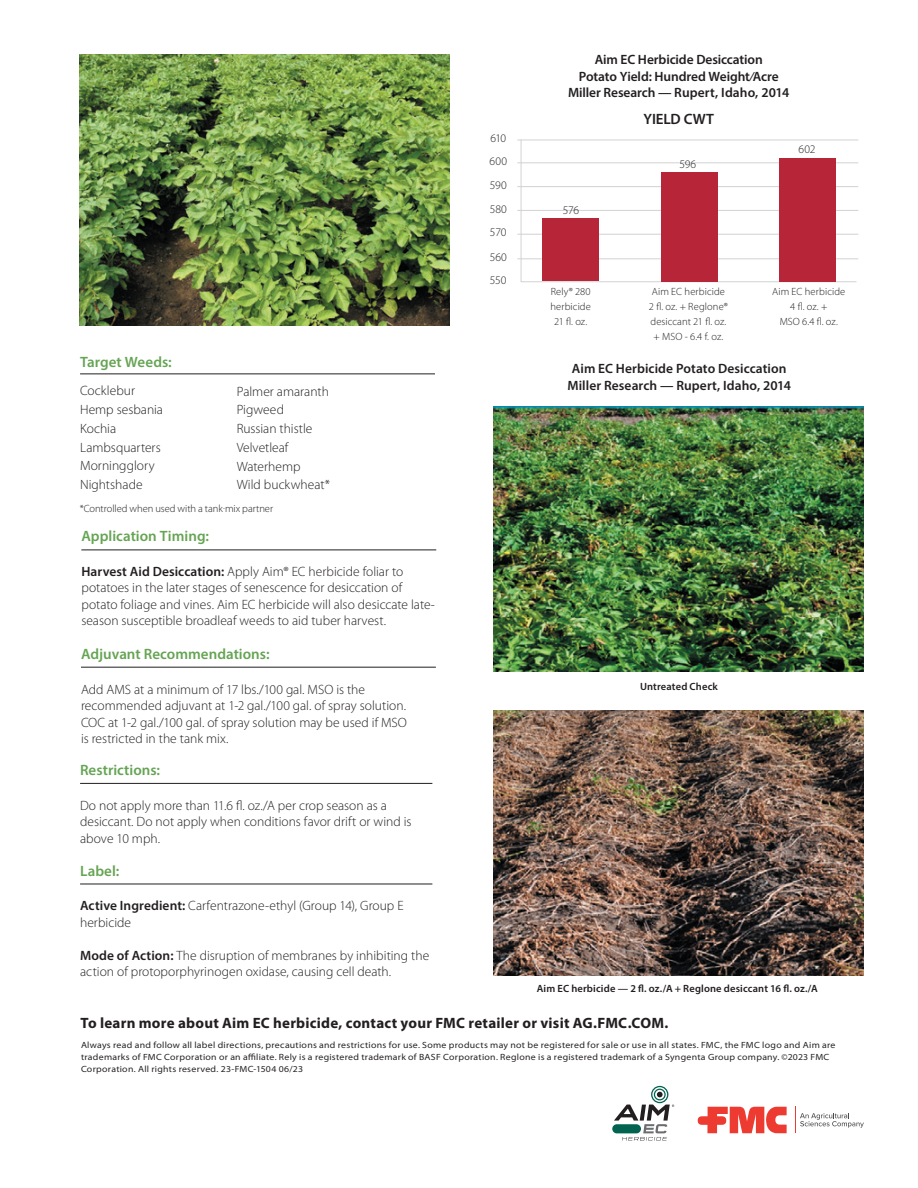
<style>
.page{position:relative;width:918px;height:1188px;background:#fff}
.page>*{position:absolute;margin:0;border:0;box-sizing:border-box;transform-origin:0 0}
.t1{font:600 15px "Myriad Pro";color:#65a453}
.t2{font:700 15px "Myriad Pro";letter-spacing:.015em;color:#231f20}
.t3{font:600 15px "Myriad Pro";letter-spacing:-.01em;color:#231f20}
.t4{font:300 13.5px/16.5px "Myriad Pro";color:#231f20}
.t5{font:600 13.5px "Myriad Pro";letter-spacing:-.005em;color:#231f20}
.t6{font:300 11.7px "Myriad Pro";letter-spacing:-.01em;color:#231f20}
.t7{font:300 10.5px/15px "Myriad Pro";letter-spacing:.005em;color:#231f20;text-align:center}
.t8{font:600 10.5px "Myriad Pro";letter-spacing:.015em;color:#231f20}
.legal{font:semi-expanded 9px/12px "Myriad Pro";letter-spacing:.03em;color:#231f20}
.s1{font-weight:600}
</style>
<div class="page">
<svg style="left:612px;top:1124px;width:29px;height:9px"></svg>
<svg style="left:614px;top:1086px;width:60px;height:55px"></svg>
<img style="left:80px;top:54px;width:370px;height:271px">
<svg style="left:520px;top:139px;width:337px;height:144px"></svg>
<hr style="left:517px;top:258px;width:341px;height:1px;background:#d1d2d4">
<hr style="left:517px;top:234px;width:341px;height:1px;background:#d1d2d4">
<hr style="left:517px;top:210px;width:341px;height:1px;background:#d1d2d4">
<hr style="left:517px;top:186px;width:341px;height:1px;background:#d1d2d4">
<hr style="left:517px;top:162px;width:341px;height:1px;background:#d1d2d4">
<hr style="left:517px;top:140px;width:341px;height:1px;background:#d1d2d4">
<div style="left:543px;top:219px;width:56px;height:62px;background:#b72638"></div>
<div style="left:661px;top:172px;width:56px;height:109px;background:#b72638"></div>
<div style="left:779px;top:158px;width:56px;height:123px;background:#b72638"></div>
<img style="left:494px;top:406px;width:370px;height:265px">
<img style="left:494px;top:710px;width:370px;height:265px">
<hr style="left:80px;top:783px;width:352px;height:1px;background:#231f20">
<hr style="left:80px;top:884px;width:352px;height:1px;background:#231f20">
<hr style="left:81px;top:550px;width:355px;height:1px;background:#231f20">
<hr style="left:81px;top:667px;width:355px;height:1px;background:#231f20">
<hr style="left:80px;top:374px;width:355px;height:1px;background:#231f20">
<svg style="left:698px;top:1107px;width:89px;height:26px"></svg>
<svg style="left:795px;top:1107px;width:69px;height:26px"></svg>
<p class="t1" style="left:80px;top:352px;width:93px">Target Weeds:</p>
<p class="t4" style="left:80px;top:382px;width:56px">Cocklebur</p>
<p class="t4" style="left:80px;top:401px;width:85px">Hemp sesbania</p>
<p class="t4" style="left:80px;top:420px;width:38px">Kochia</p>
<p class="t4" style="left:80px;top:439px;width:82px">Lambsquarters</p>
<p class="t4" style="left:80px;top:457px;width:76px">Morningglory</p>
<p class="t4" style="left:80px;top:476px;width:64px">Nightshade</p>
<p class="t4" style="left:237px;top:383px;width:94px">Palmer amaranth</p>
<p class="t4" style="left:237px;top:402px;width:49px">Pigweed</p>
<p class="t4" style="left:237px;top:420px;width:77px">Russian thistle</p>
<p class="t4" style="left:237px;top:439px;width:53px">Velvetleaf</p>
<p class="t4" style="left:237px;top:458px;width:65px">Waterhemp</p>
<p class="t4" style="left:237px;top:477px;width:95px">Wild buckwheat*</p>
<p class="t7" style="left:80px;top:500px;width:195px">*Controlled when used with a tank-mix partner</p>
<p class="t1" style="left:81px;top:527px;width:129px">Application Timing:</p>
<p class="t4" style="left:81px;top:563px;width:355px"><span class="s1">Harvest Aid Desiccation:</span> Apply Aim® EC herbicide foliar to potatoes in the later stages of senescence for desiccation of potato foliage and vines. Aim EC herbicide will also desiccate late&shy;season susceptible broadleaf weeds to aid tuber harvest.</p>
<p class="t1" style="left:81px;top:644px;width:190px">Adjuvant Recommendations:</p>
<p class="t4" style="left:81px;top:681px;width:327px">Add AMS at a minimum of 17 lbs./100 gal. MSO is the recommended adjuvant at 1-2 gal./100 gal. of spray solution.<br>COC at 1-2 gal./100 gal. of spray solution may be used if MSO is restricted in the tank mix.</p>
<p class="t1" style="left:80px;top:760px;width:82px">Restrictions:</p>
<p class="t4" style="left:80px;top:797px;width:333px">Do not apply more than 11.6 fl. oz./A per crop season as a desiccant. Do not apply when conditions favor drift or wind is above 10 mph.</p>
<p class="t1" style="left:80px;top:861px;width:41px">Label:</p>
<p class="t4" style="left:80px;top:898px;width:325px"><span class="s1">Active Ingredient:</span> Carfentrazone-ethyl (Group 14), Group E herbicide</p>
<p class="t4" style="left:80px;top:947px;width:351px"><span class="s1">Mode of Action:</span> The disruption of membranes by inhibiting the action of protoporphyrinogen oxidase, causing cell death.</p>
<p class="t6" style="left:490px;top:131px;width:17px">610</p>
<p class="t6" style="left:490px;top:154px;width:19px">600</p>
<p class="t6" style="left:490px;top:178px;width:18px">590</p>
<p class="t6" style="left:490px;top:202px;width:19px">580</p>
<p class="t6" style="left:490px;top:225px;width:18px">570</p>
<p class="t6" style="left:490px;top:250px;width:19px">560</p>
<p class="t6" style="left:490px;top:273px;width:18px">550</p>
<p class="t5" style="left:595px;top:51px;width:169px">Aim EC Herbicide Desiccation</p>
<p class="t5" style="left:579px;top:68px;width:201px">Potato Yield: Hundred Weight/Acre</p>
<p class="t5" style="left:568px;top:84px;width:223px">Miller Research — Rupert, Idaho, 2014</p>
<p class="t3" style="left:644px;top:109px;width:72px">YIELD CWT</p>
<p class="t6" style="left:679px;top:157px;width:18px">596</p>
<p class="t6" style="left:799px;top:142px;width:18px">602</p>
<p class="t6" style="left:563px;top:203px;width:18px">576</p>
<p class="t7" style="left:550px;top:284px;width:42px">Rely® 280 herbicide<br>21 fl. oz.</p>
<p class="t7" style="left:649px;top:284px;width:81px">Aim EC herbicide<br>2 fl. oz. + Reglone® desiccant 21 fl. oz. + MSO - 6.4 f. oz.</p>
<p class="t7" style="left:772px;top:284px;width:75px">Aim EC herbicide<br>4 fl. oz. +<br>MSO 6.4 fl. oz.</p>
<p class="t5" style="left:572px;top:360px;width:216px">Aim EC Herbicide Potato Desiccation</p>
<p class="t5" style="left:567px;top:377px;width:225px">Miller Research — Rupert, Idaho, 2014</p>
<p class="t8" style="left:640px;top:680px;width:79px">Untreated Check</p>
<p class="t8" style="left:537px;top:982px;width:283px">Aim EC herbicide — 2 fl. oz./A + Reglone desiccant 16 fl. oz./A</p>
<p class="t2" style="left:81px;top:1013px;width:589px">To learn more about Aim EC herbicide, contact your FMC retailer or visit AG.FMC.COM.</p>
<p class="legal" style="left:81px;top:1039px;width:756px">Always read and follow all label directions, precautions and restrictions for use. Some products may not be registered for sale or use in all states. FMC, the FMC logo and Aim are trademarks of FMC Corporation or an affiliate. Rely is a registered trademark of BASF Corporation. Reglone is a registered trademark of a Syngenta Group company. ©2023 FMC<br>Corporation. All rights reserved. 23-FMC-1504 06/23</p>
</div>
